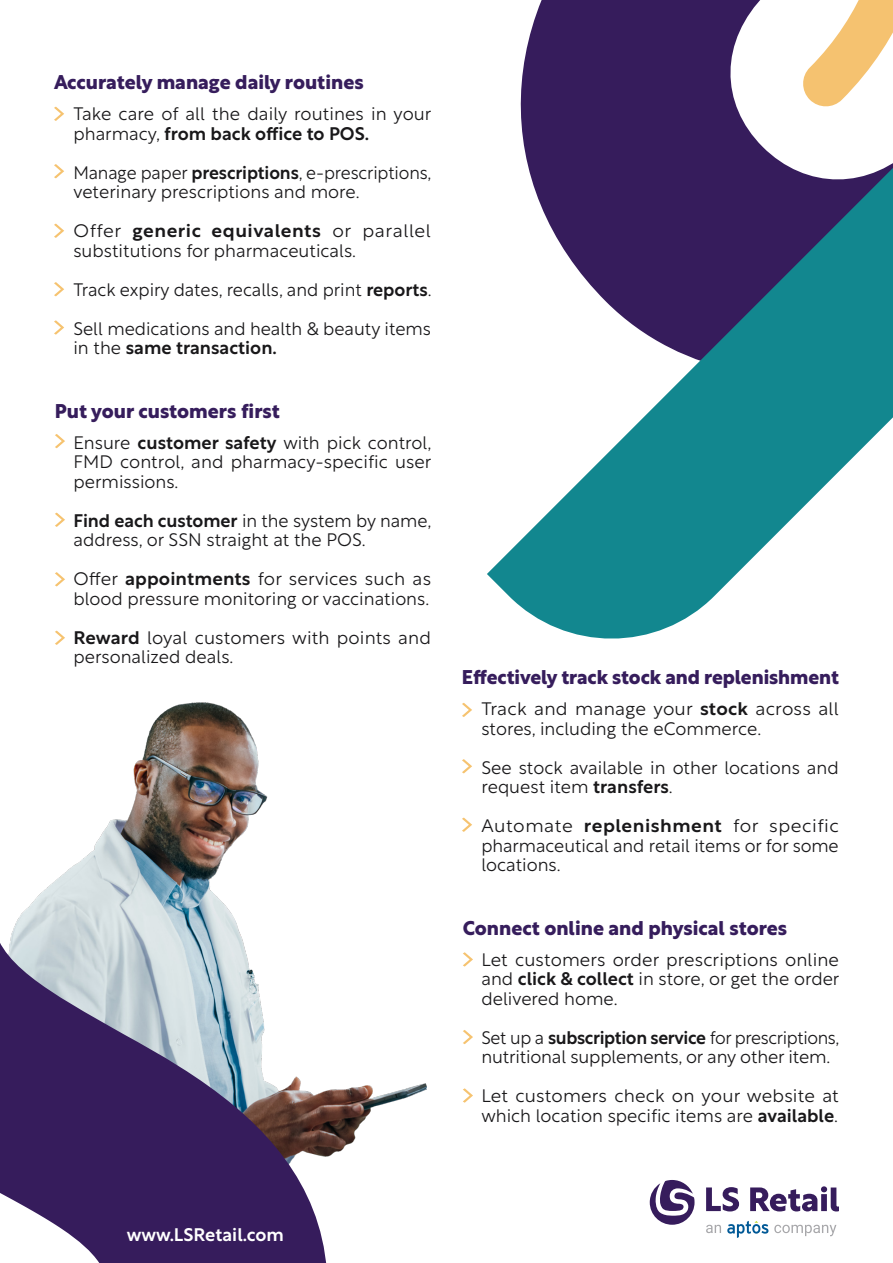
<style>
.page{position:relative;width:893px;height:1263px;background:#fff}
.page>*{position:absolute;margin:0;border:0;box-sizing:border-box;transform-origin:0 0}
.t1{font:700 19.5px "Rustica";letter-spacing:-.005em;color:#361d5c}
.t2{font:300 18px/19.5px "Rustica";color:#19181a}
.t3{font:300 18px/19.5px "Rustica";color:#19181a;scale:1.05 1}
.t4{font:300 18px/19.5px "Rustica";color:#19181a;scale:1.04 1}
.t5{font:500 18px "Rustica";color:#fff}
.s1{font-weight:500}
</style>
<div class="page">
<svg style="left:520px;top:0;width:240px;height:113px;background:#4e3870"></svg>
<svg style="left:487px;top:113px;width:406px;height:526px"></svg>
<svg style="left:803px;top:0;width:90px;height:107px"></svg>
<img style="left:19px;top:703px;width:408px;height:449px">
<svg style="left:706px;top:1187px;width:33px;height:24px"></svg>
<svg style="left:750px;top:1186px;width:89px;height:25px"></svg>
<svg style="left:650px;top:1180px;width:44px;height:45px"></svg>
<svg style="left:706px;top:1225px;width:15px;height:8px"></svg>
<svg style="left:774px;top:1225px;width:62px;height:11px"></svg>
<svg style="left:727px;top:1221px;width:41px;height:17px"></svg>
<svg style="left:0;top:917px;width:339px;height:346px;fill:#361c5c"></svg>
<svg style="left:55px;top:434px;width:10px;height:14px"></svg>
<svg style="left:55px;top:513px;width:10px;height:14px"></svg>
<svg style="left:55px;top:572px;width:10px;height:14px"></svg>
<svg style="left:55px;top:631px;width:10px;height:14px"></svg>
<svg style="left:463px;top:952px;width:10px;height:15px"></svg>
<svg style="left:463px;top:1030px;width:10px;height:14px"></svg>
<svg style="left:463px;top:1088px;width:10px;height:15px"></svg>
<svg style="left:54px;top:107px;width:10px;height:14px"></svg>
<svg style="left:54px;top:164px;width:10px;height:14px"></svg>
<svg style="left:54px;top:224px;width:10px;height:14px"></svg>
<svg style="left:54px;top:282px;width:10px;height:14px"></svg>
<svg style="left:54px;top:320px;width:10px;height:15px"></svg>
<svg style="left:462px;top:703px;width:10px;height:14px"></svg>
<svg style="left:462px;top:759px;width:10px;height:14px"></svg>
<svg style="left:462px;top:817px;width:10px;height:15px"></svg>
<p class="t1" style="left:54px;top:65px;width:311px">Accurately manage daily routines</p>
<p class="t2" style="left:73px;top:102px;width:360px">Take care of all the daily routines in your pharmacy, <span class="s1">from back office to POS.</span></p>
<p class="t2" style="left:73px;top:161px;width:360px">Manage paper <span class="s1">prescriptions</span>, e-prescriptions, veterinary prescriptions and more.</p>
<p class="t3" style="left:73px;top:219px;width:342px">Offer <span class="s1">generic equivalents</span> or parallel substitutions for pharmaceuticals.</p>
<p class="t2" style="left:73px;top:278px;width:360px">Track expiry dates, recalls, and print <span class="s1">reports</span>.</p>
<p class="t2" style="left:73px;top:317px;width:359px">Sell medications and health &amp; beauty items in the <span class="s1">same transaction.</span></p>
<p class="t1" style="left:55px;top:394px;width:226px">Put your customers first</p>
<p class="t2" style="left:73px;top:431px;width:360px;text-align:justify">Ensure <span class="s1">customer safety</span> with pick control, FMD control, and pharmacy-specific user permissions.</p>
<p class="t2" style="left:73px;top:509px;width:360px"><span class="s1">Find each customer</span> in the system by name, address, or SSN straight at the POS.</p>
<p class="t2" style="left:73px;top:567px;width:359px">Offer <span class="s1">appointments</span> for services such as blood pressure monitoring or vaccinations.</p>
<p class="t2" style="left:73px;top:626px;width:359px"><span class="s1">Reward</span> loyal customers with points and personalized deals.</p>
<p class="t1" style="left:462px;top:660px;width:379px">Effectively track stock and replenishment</p>
<p class="t4" style="left:481px;top:697px;width:345px">Track and manage your <span class="s1">stock</span> across all stores, including the eCommerce.</p>
<p class="t2" style="left:481px;top:756px;width:359px">See stock available in other locations and request item <span class="s1">transfers</span>.</p>
<p class="t3" style="left:481px;top:814px;width:342px;text-align:justify">Automate <span class="s1">replenishment</span> for specific pharmaceutical and retail items or for some locations.</p>
<p class="t1" style="left:463px;top:911px;width:326px">Connect online and physical stores</p>
<p class="t2" style="left:481px;top:948px;width:360px;text-align:justify">Let customers order prescriptions online and <span class="s1">click &amp; collect</span> in store, or get the order delivered home.</p>
<p class="t2" style="left:481px;top:1026px;width:360px">Set up a <span class="s1">subscription service</span> for prescriptions, nutritional supplements, or any other item.</p>
<p class="t2" style="left:481px;top:1084px;width:359px">Let customers check on your website at which location specific items are <span class="s1">available</span>.</p>
<p class="t5" style="left:127px;top:1219px;width:159px">www.LSRetail.com</p>
</div>
